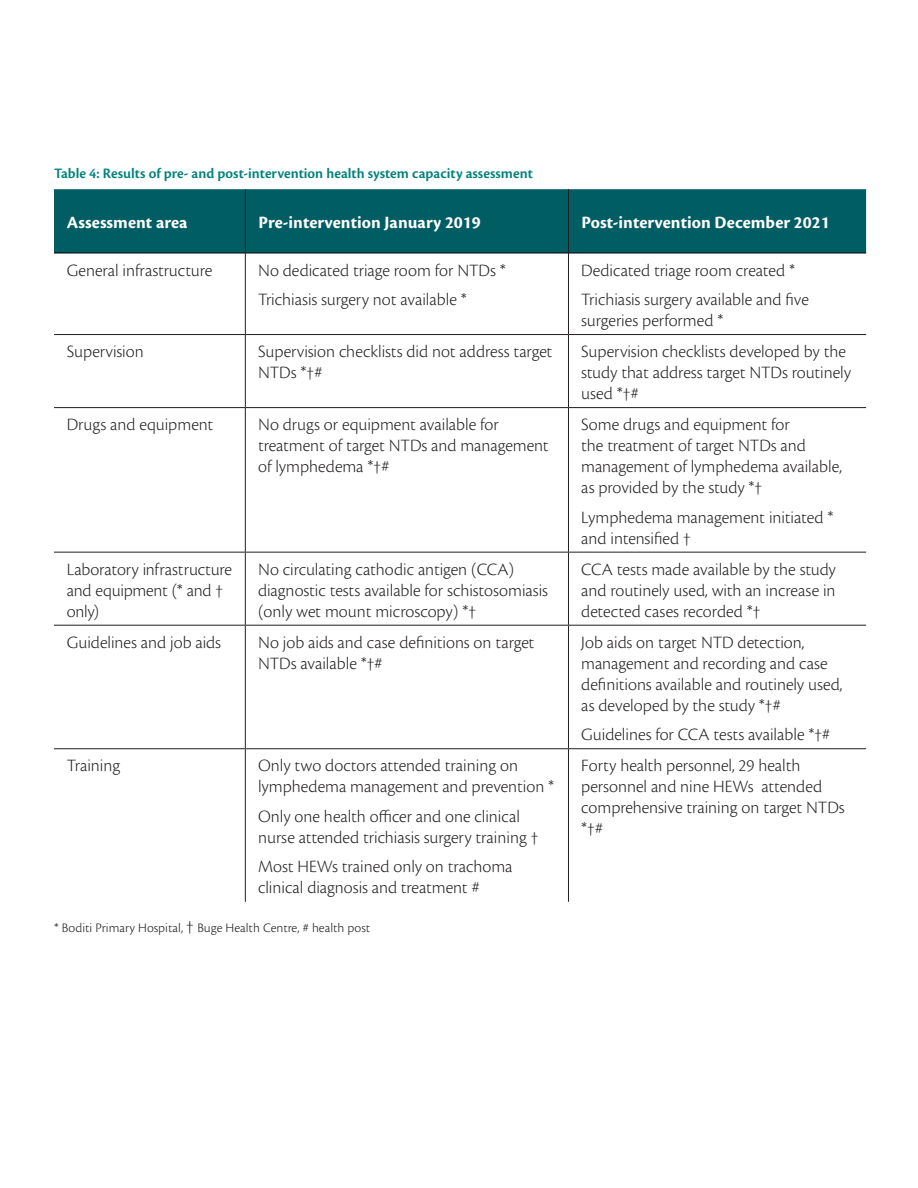
<style>
.page{position:relative;width:918px;height:1188px;background:#fff}
.page>*{position:absolute;margin:0;border:0;box-sizing:border-box;transform-origin:0 0}
.Body{font:300 18px/21px "Cronos Pro";color:#231f20}
.Table_header{font:700 18px "Cronos Pro";color:#fff}
.Figure_title{font:600 15px "Cronos Pro";color:#00827c}
.t1{font:13.5px "Cronos Pro Lt Capt";letter-spacing:-.005em;color:#231f20}
.s1{font-family:"Cronos Pro";font-weight:300;font-size:18px}
</style>
<div class="page">
<div style="left:54px;top:189px;width:812px;height:64px;background:#005d63"></div>
<hr style="left:246px;top:253px;width:322px;height:1px;background:#000">
<hr style="left:569px;top:253px;width:297px;height:1px;background:#000">
<hr style="left:54px;top:253px;width:191px;height:1px;background:#000">
<hr style="left:245px;top:189px;width:1px;height:64px;background:#231f20">
<hr style="left:568px;top:189px;width:1px;height:64px;background:#231f20">
<hr style="left:245px;top:253px;width:1px;height:81px;background:#231f20">
<hr style="left:568px;top:253px;width:1px;height:81px;background:#231f20">
<hr style="left:54px;top:334px;width:191px;height:1px;background:#231f20">
<hr style="left:245px;top:334px;width:323px;height:1px;background:#231f20">
<hr style="left:245px;top:335px;width:1px;height:72px;background:#231f20">
<hr style="left:568px;top:334px;width:298px;height:1px;background:#231f20">
<hr style="left:568px;top:335px;width:1px;height:72px;background:#231f20">
<hr style="left:54px;top:407px;width:191px;height:1px;background:#231f20">
<hr style="left:245px;top:407px;width:323px;height:1px;background:#231f20">
<hr style="left:245px;top:408px;width:1px;height:144px;background:#231f20">
<hr style="left:568px;top:407px;width:298px;height:1px;background:#231f20">
<hr style="left:568px;top:408px;width:1px;height:144px;background:#231f20">
<hr style="left:54px;top:552px;width:191px;height:1px;background:#231f20">
<hr style="left:245px;top:552px;width:323px;height:1px;background:#231f20">
<hr style="left:245px;top:553px;width:1px;height:72px;background:#231f20">
<hr style="left:568px;top:552px;width:298px;height:1px;background:#231f20">
<hr style="left:568px;top:553px;width:1px;height:72px;background:#231f20">
<hr style="left:54px;top:625px;width:191px;height:1px;background:#231f20">
<hr style="left:245px;top:625px;width:323px;height:1px;background:#231f20">
<hr style="left:245px;top:626px;width:1px;height:122px;background:#231f20">
<hr style="left:568px;top:625px;width:298px;height:1px;background:#231f20">
<hr style="left:568px;top:626px;width:1px;height:122px;background:#231f20">
<hr style="left:54px;top:748px;width:191px;height:1px;background:#231f20">
<hr style="left:245px;top:748px;width:323px;height:1px;background:#231f20">
<hr style="left:245px;top:749px;width:1px;height:153px;background:#231f20">
<hr style="left:568px;top:748px;width:298px;height:1px;background:#231f20">
<hr style="left:568px;top:749px;width:1px;height:153px;background:#231f20">
<p class="Figure_title" style="left:54px;top:164px;width:480px">Table 4: Results of pre- and post-intervention health system capacity assessment</p>
<p class="Table_header" style="left:67px;top:212px;width:122px">Assessment area</p>
<p class="Table_header" style="left:258px;top:212px;width:224px">Pre-intervention January 2019</p>
<p class="Table_header" style="left:582px;top:212px;width:250px">Post-intervention December 2021</p>
<p class="Body" style="left:67px;top:259px;width:147px">General infrastructure</p>
<p class="Body" style="left:258px;top:259px;width:249px">No dedicated triage room for NTDs *</p>
<p class="Body" style="left:258px;top:289px;width:210px">Trichiasis surgery not available *</p>
<p class="Body" style="left:581px;top:259px;width:215px">Dedicated triage room created *</p>
<p class="Body" style="left:581px;top:289px;width:229px">Trichiasis surgery available and five surgeries performed *</p>
<p class="Body" style="left:67px;top:341px;width:79px">Supervision</p>
<p class="Body" style="left:258px;top:341px;width:296px">Supervision checklists did not address target<br>NTDs *†#</p>
<p class="Body" style="left:581px;top:341px;width:271px">Supervision checklists developed by the study that address target NTDs routinely used *†#</p>
<p class="Body" style="left:67px;top:414px;width:148px">Drugs and equipment</p>
<p class="Body" style="left:258px;top:414px;width:292px">No drugs or equipment available for treatment of target NTDs and management of lymphedema *†#</p>
<p class="Body" style="left:581px;top:414px;width:262px">Some drugs and equipment for<br>the treatment of target NTDs and management of lymphedema available, as provided by the study *†</p>
<p class="Body" style="left:581px;top:506px;width:254px">Lymphedema management initiated * and intensified †</p>
<p class="Body" style="left:67px;top:559px;width:167px">Laboratory infrastructure and equipment (* and † only)</p>
<p class="Body" style="left:258px;top:559px;width:291px">No circulating cathodic antigen (CCA) diagnostic tests available for schistosomiasis (only wet mount microscopy) *†</p>
<p class="Body" style="left:581px;top:559px;width:256px;text-align:justify">CCA tests made available by the study and routinely used, with an increase in detected cases recorded *†</p>
<p class="Body" style="left:67px;top:632px;width:156px">Guidelines and job aids</p>
<p class="Body" style="left:258px;top:632px;width:278px">No job aids and case definitions on target<br>NTDs available *†#</p>
<p class="Body" style="left:581px;top:632px;width:263px">Job aids on target NTD detection, management and recording and case definitions available and routinely used, as developed by the study *†#</p>
<p class="Body" style="left:581px;top:724px;width:251px">Guidelines for CCA tests available *†#</p>
<p class="Body" style="left:67px;top:755px;width:55px">Training</p>
<p class="Body" style="left:258px;top:755px;width:298px">Only two doctors attended training on lymphedema management and prevention *</p>
<p class="Body" style="left:258px;top:806px;width:282px">Only one health officer and one clinical nurse attended trichiasis surgery training †</p>
<p class="Body" style="left:258px;top:856px;width:256px">Most HEWs trained only on trachoma clinical diagnosis and treatment #</p>
<p class="Body" style="left:581px;top:755px;width:265px">Forty health personnel, 29 health personnel and nine HEWs attended comprehensive training on target NTDs *†#</p>
<p class="t1" style="left:54px;top:921px;width:318px">* Boditi Primary Hospital, <span class="s1">†</span> Buge Health Centre, # health post</p>
</div>
